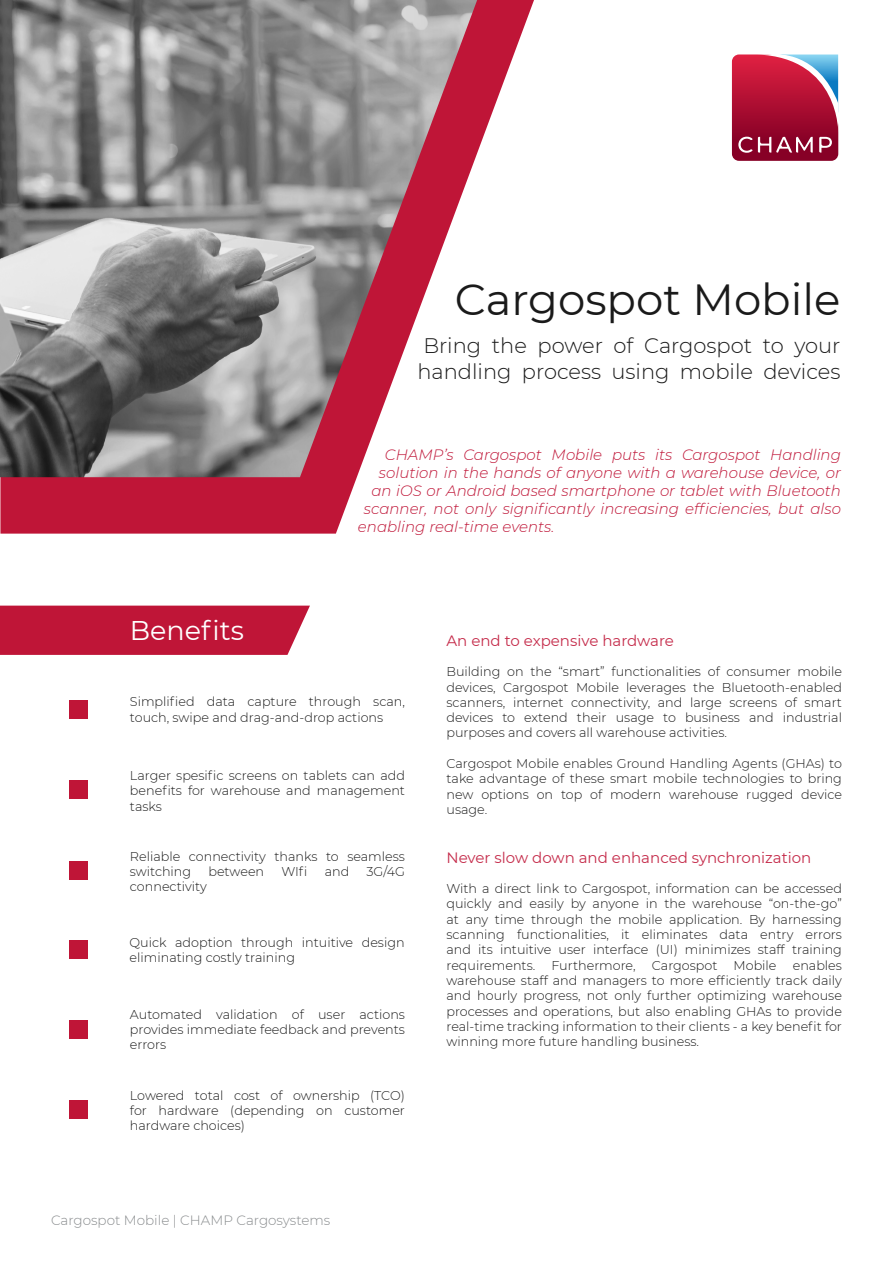
<style>
.page{position:relative;width:893px;height:1263px;background:#fff}
.page>*{position:absolute;margin:0;border:0;box-sizing:border-box;transform-origin:0 0}
.t1{font:43.5px "Montserrat";color:#1a1a1a}
.t2{font:27px "Montserrat";color:#fff}
.t3{font:300 21px/25.2px "Montserrat";color:#1a1a1a}
.t4{font:italic 300 15px "Montserrat";color:#bf1537}
.t5{font:15px "Montserrat";color:#c52c4b}
.t6{font:300 13.5px "Montserrat";color:#898c8e}
.t7{font:300 12.75px/15.3px "Montserrat";color:#1a1a1a;text-align:justify}
</style>
<div class="page">
<div style="left:0;top:606px;width:310px;height:49px;background:#bf1537"></div>
<svg style="left:0;top:0;width:534px;height:534px"></svg>
<img style="left:0;top:0;width:477px;height:477px">
<div style="left:69px;top:700px;width:19px;height:18px;background:#bf1537"></div>
<div style="left:69px;top:781px;width:19px;height:18px;background:#bf1537"></div>
<div style="left:69px;top:861px;width:19px;height:19px;background:#bf1537"></div>
<div style="left:69px;top:940px;width:19px;height:19px;background:#bf1537"></div>
<div style="left:69px;top:1020px;width:19px;height:19px;background:#bf1537"></div>
<div style="left:69px;top:1100px;width:19px;height:19px;background:#bf1537"></div>
<svg style="left:731px;top:54px;width:108px;height:107px;background:#ab3152"></svg>
<h1 class="t1" style="left:455px;top:270px;width:387px">Cargospot Mobile</h1>
<h3 class="t3" style="left:417px;top:333px;width:425px">Bring the power of Cargospot to your handling process using mobile devices</h3>
<p class="t4" style="left:385px;top:444px;width:457px">CHAMP’s Cargospot Mobile puts its Cargospot Handling</p>
<p class="t4" style="left:379px;top:462px;width:463px">solution in the hands of anyone with a warehouse device, or</p>
<p class="t4" style="left:371px;top:480px;width:471px">an iOS or Android based smartphone or tablet with Bluetooth</p>
<p class="t4" style="left:364px;top:498px;width:479px">scanner, not only significantly increasing efficiencies, but also</p>
<p class="t4" style="left:358px;top:516px;width:198px">enabling real-time events.</p>
<h2 class="t2" style="left:130px;top:612px;width:116px">Benefits</h2>
<p class="t7" style="left:130px;top:694px;width:277px">Simplified data capture through scan, touch, swipe and drag-and-drop actions</p>
<p class="t7" style="left:130px;top:767px;width:277px">Larger spesific screens on tablets can add benefits for warehouse and management tasks</p>
<p class="t7" style="left:130px;top:848px;width:277px">Reliable connectivity thanks to seamless switching</p>
<p class="t7" style="left:208px;top:863px;width:57px">between</p>
<p class="t7" style="left:281px;top:863px;width:28px">WIfi</p>
<p class="t7" style="left:325px;top:863px;width:26px">and</p>
<p class="t7" style="left:367px;top:863px;width:40px">3G/4G</p>
<p class="t7" style="left:130px;top:879px;width:78px">connectivity</p>
<p class="t7" style="left:130px;top:934px;width:277px">Quick adoption through intuitive design eliminating costly training</p>
<p class="t7" style="left:130px;top:1006px;width:277px">Automated validation of user actions provides immediate feedback and prevents errors</p>
<p class="t7" style="left:130px;top:1087px;width:277px">Lowered total cost of ownership (TCO) for hardware (depending on customer hardware choices)</p>
<p class="t6" style="left:51px;top:1211px;width:281px">Cargospot Mobile | CHAMP Cargosystems</p>
<p class="t5" style="left:446px;top:630px;width:229px">An end to expensive hardware</p>
<p class="t7" style="left:446px;top:664px;width:397px">Building on the “smart” functionalities of consumer mobile devices, Cargospot Mobile leverages the Bluetooth-enabled scanners, internet connectivity, and large screens of smart devices to extend their usage to business and industrial purposes and covers all warehouse activities.</p>
<p class="t7" style="left:446px;top:755px;width:397px">Cargospot Mobile enables Ground Handling Agents (GHAs) to take advantage of these smart mobile technologies to bring new options on top of modern warehouse rugged device usage.</p>
<p class="t5" style="left:446px;top:847px;width:366px">Never slow down and enhanced synchronization</p>
<p class="t7" style="left:446px;top:880px;width:397px">With a direct link to Cargospot, information can be accessed quickly and easily by anyone in the warehouse “on-the-go” at any time through the mobile application. By harnessing scanning functionalities, it eliminates data entry errors and its intuitive user interface (UI) minimizes staff training requirements.</p>
<p class="t7" style="left:446px;top:957px;width:397px;text-indent:346px">enables warehouse staff and managers to more efficiently track daily and hourly progress, not only further optimizing warehouse processes and operations, but also enabling GHAs to provide real-time tracking information to their clients - a key benefit for winning more future handling business.</p>
<p class="t7" style="left:551px;top:957px;width:86px">Furthermore,</p>
<p class="t7" style="left:652px;top:957px;width:67px">Cargospot</p>
<p class="t7" style="left:734px;top:957px;width:44px">Mobile</p>
</div>
